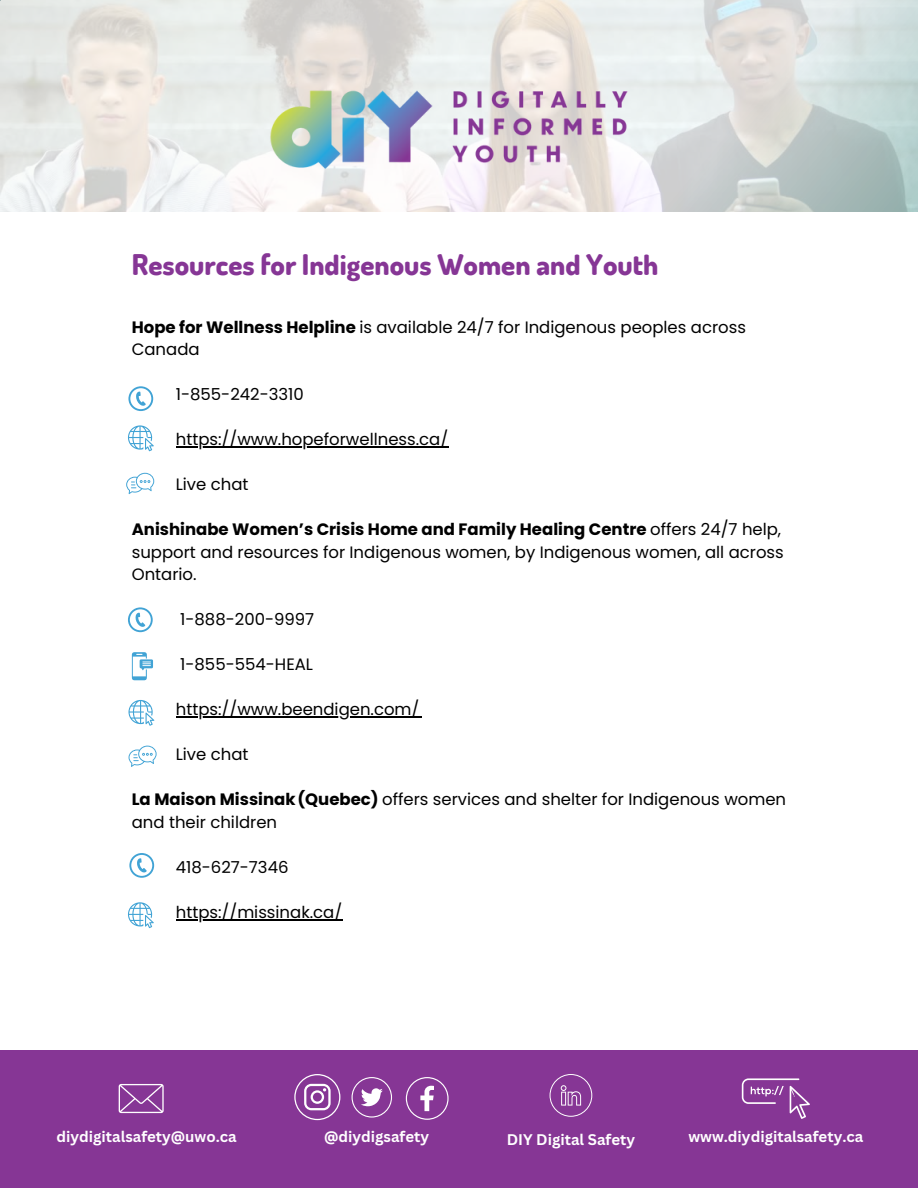
<style>
.page{position:relative;width:918px;height:1188px;background:#fff}
.page>*{position:absolute;margin:0;border:0;box-sizing:border-box;transform-origin:0 0}
.t1{font:800 28.5px "Dosis";color:#863695}
.t2{font:16.5px/22.5px "Poppins";color:#000}
.t3{font:700 15px "Canva Sans";color:#fff}
.s1{font-weight:700}
</style>
<div class="page">
<svg style="left:0;top:0;width:918px;height:212px;background:#dfe1df"></svg>
<img style="left:210px;top:72px;width:477px;height:107px">
<div style="left:0;top:1050px;width:918px;height:138px;background:#863695"></div>
<svg style="left:119px;top:1084px;width:45px;height:29px"></svg>
<svg style="left:294px;top:1074px;width:46px;height:46px"></svg>
<svg style="left:352px;top:1077px;width:40px;height:41px"></svg>
<svg style="left:742px;top:1078px;width:68px;height:41px"></svg>
<svg style="left:406px;top:1077px;width:43px;height:43px"></svg>
<svg style="left:550px;top:1074px;width:42px;height:43px"></svg>
<hr style="left:176px;top:447px;width:272px;height:1px;background:#000">
<hr style="left:176px;top:717px;width:246px;height:1px;background:#000">
<hr style="left:176px;top:919px;width:166px;height:1px;background:#000">
<svg style="left:129px;top:700px;width:25px;height:26px"></svg>
<svg style="left:128px;top:425px;width:26px;height:26px"></svg>
<svg style="left:129px;top:746px;width:28px;height:21px"></svg>
<svg style="left:132px;top:652px;width:21px;height:28px"></svg>
<svg style="left:128px;top:902px;width:26px;height:26px"></svg>
<svg style="left:128px;top:386px;width:25px;height:25px"></svg>
<svg style="left:128px;top:607px;width:25px;height:25px"></svg>
<svg style="left:129px;top:853px;width:25px;height:25px"></svg>
<svg style="left:126px;top:473px;width:28px;height:21px"></svg>
<p class="t1" style="left:132px;top:246px;width:528px">Resources for Indigenous Women and Youth</p>
<p class="t2" style="left:132px;top:316px;width:616px"><span class="s1">Hope for Wellness Helpline</span> is available 24/7 for Indigenous peoples across<br>Canada</p>
<p class="t2" style="left:176px;top:383px;width:130px">1-855-242-3310</p>
<p class="t2" style="left:176px;top:428px;width:274px">https://www.hopeforwellness.ca/</p>
<p class="t2" style="left:176px;top:473px;width:74px">Live chat</p>
<p class="t2" style="left:132px;top:518px;width:654px"><span class="s1">Anishinabe Women’s Crisis Home and Family Healing Centre</span> offers 24/7 help, support and resources for Indigenous women, by Indigenous women, all across<br>Ontario.</p>
<p class="t2" style="left:180px;top:608px;width:136px">1-888-200-9997</p>
<p class="t2" style="left:180px;top:653px;width:134px">1-855-554-HEAL</p>
<p class="t2" style="left:176px;top:698px;width:245px">https://www.beendigen.com/</p>
<p class="t2" style="left:176px;top:743px;width:74px">Live chat</p>
<p class="t2" style="left:132px;top:788px;width:656px"><span class="s1">La Maison Missinak(Quebec)</span> offers services and shelter for Indigenous women and their children</p>
<p class="t2" style="left:176px;top:856px;width:114px">418-627-7346</p>
<p class="t2" style="left:176px;top:901px;width:168px">https://missinak.ca/</p>
<p class="t3" style="left:56px;top:1126px;width:182px">diydigitalsafety@uwo.ca</p>
<p class="t3" style="left:324px;top:1126px;width:106px">@diydigsafety</p>
<p class="t3" style="left:507px;top:1129px;width:130px">DIY Digital Safety</p>
<p class="t3" style="left:688px;top:1126px;width:176px">www.diydigitalsafety.ca</p>
</div>
